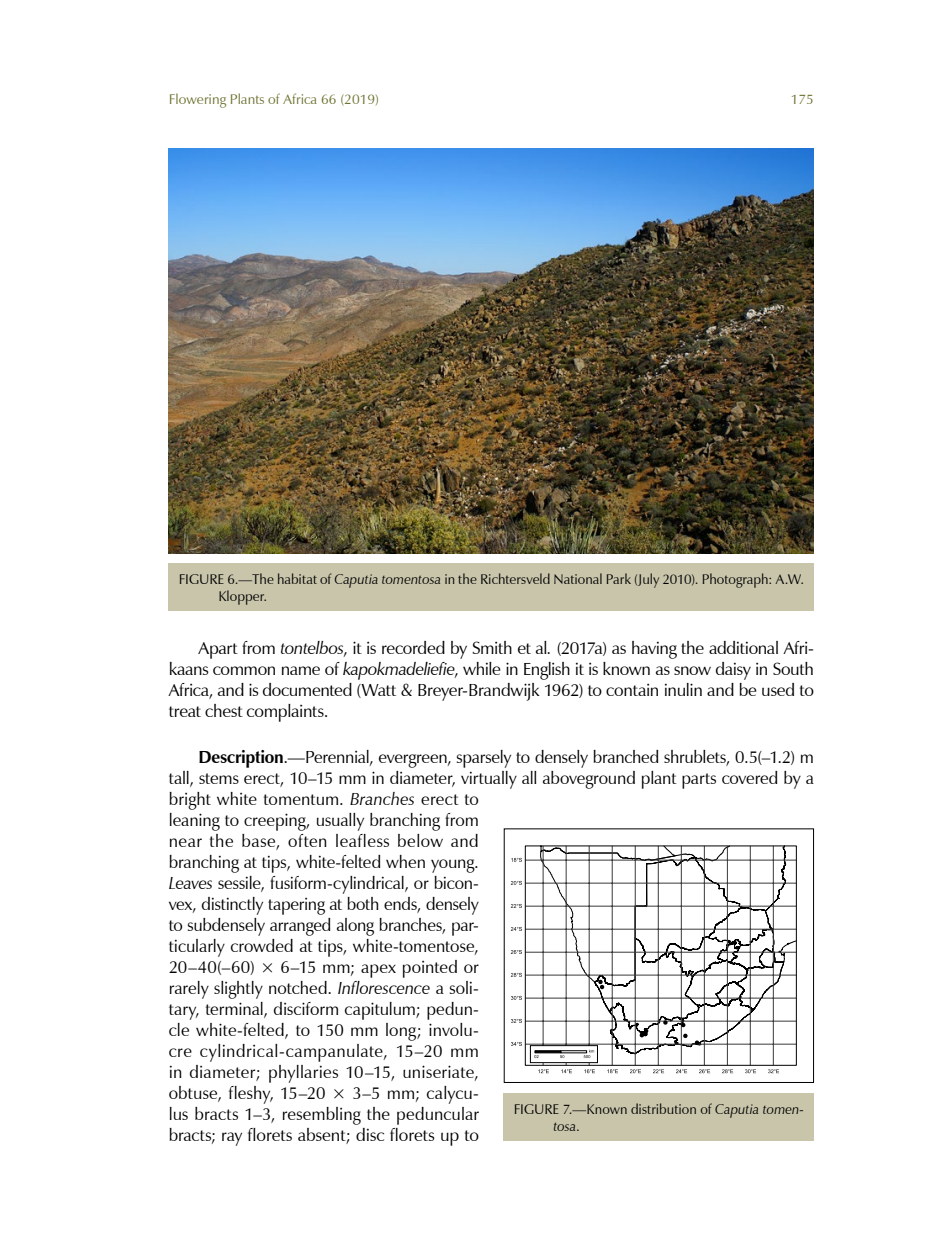
<style>
.page{position:relative;width:948px;height:1260px;background:#fff}
.page>*{position:absolute;margin:0;border:0;box-sizing:border-box;transform-origin:0 0}
.t1{font:17.5px/21px "Zapf Humanist 601 BT";letter-spacing:-.005em;color:#000;text-align:justify}
.t2{font:14px/17.5px "Zapf Humanist 601 BT";color:#000}
.t3{font:14px "Zapf Humanist 601 BT";color:#6e712f}
.s1{font-style:italic}
.s2{font-weight:700}
</style>
<div class="page">
<img style="left:169px;top:149px;width:645px;height:405px">
<div style="left:169px;top:563px;width:645px;height:48px;background:#c8c5ab"></div>
<svg style="left:785px;top:845px;width:12px;height:209px"></svg>
<hr style="left:773px;top:846px;width:1px;height:219px;background:#393939">
<hr style="left:750px;top:846px;width:1px;height:219px;background:#393939">
<hr style="left:727px;top:846px;width:1px;height:219px;background:#393939">
<hr style="left:704px;top:846px;width:1px;height:219px;background:#393939">
<hr style="left:681px;top:846px;width:1px;height:219px;background:#393939">
<hr style="left:658px;top:846px;width:1px;height:219px;background:#393939">
<hr style="left:635px;top:846px;width:1px;height:219px;background:#393939">
<hr style="left:612px;top:846px;width:1px;height:219px;background:#393939">
<hr style="left:589px;top:846px;width:1px;height:219px;background:#393939">
<hr style="left:566px;top:846px;width:1px;height:219px;background:#393939">
<hr style="left:543px;top:846px;width:1px;height:219px;background:#393939">
<hr style="left:525px;top:860px;width:271px;height:1px;background:#393939">
<hr style="left:525px;top:883px;width:271px;height:1px;background:#393939">
<hr style="left:525px;top:906px;width:271px;height:1px;background:#393939">
<hr style="left:525px;top:929px;width:271px;height:1px;background:#393939">
<hr style="left:525px;top:952px;width:271px;height:1px;background:#393939">
<hr style="left:525px;top:975px;width:271px;height:1px;background:#393939">
<hr style="left:525px;top:998px;width:271px;height:1px;background:#393939">
<hr style="left:525px;top:1021px;width:271px;height:1px;background:#393939">
<hr style="left:525px;top:1044px;width:271px;height:1px;background:#393939">
<svg style="left:768px;top:1069px;width:11px;height:4px"></svg>
<svg style="left:745px;top:1069px;width:11px;height:4px"></svg>
<svg style="left:722px;top:1069px;width:11px;height:4px"></svg>
<svg style="left:699px;top:1069px;width:11px;height:4px"></svg>
<svg style="left:653px;top:1069px;width:11px;height:4px"></svg>
<svg style="left:630px;top:1069px;width:11px;height:4px"></svg>
<svg style="left:607px;top:1069px;width:11px;height:4px"></svg>
<svg style="left:584px;top:1069px;width:11px;height:4px"></svg>
<svg style="left:561px;top:1069px;width:11px;height:4px"></svg>
<svg style="left:538px;top:1069px;width:11px;height:4px"></svg>
<svg style="left:511px;top:858px;width:11px;height:4px"></svg>
<svg style="left:511px;top:881px;width:11px;height:4px"></svg>
<svg style="left:511px;top:904px;width:11px;height:4px"></svg>
<svg style="left:511px;top:927px;width:11px;height:4px"></svg>
<svg style="left:511px;top:950px;width:11px;height:4px"></svg>
<svg style="left:511px;top:973px;width:11px;height:4px"></svg>
<svg style="left:511px;top:996px;width:11px;height:4px"></svg>
<svg style="left:511px;top:1019px;width:11px;height:4px"></svg>
<svg style="left:511px;top:1042px;width:11px;height:4px"></svg>
<div style="left:525px;top:846px;width:271px;height:220px;border:1px solid #000"></div>
<svg style="left:676px;top:1069px;width:11px;height:4px"></svg>
<svg style="left:530px;top:845px;width:255px;height:218px"></svg>
<div style="left:504px;top:828px;width:310px;height:255px;border:1px solid #000"></div>
<div style="left:504px;top:1093px;width:310px;height:48px;background:#c8c5ab"></div>
<p class="t3" style="left:169px;top:91px;width:212px">Flowering Plants of Africa 66 (2019)</p>
<p class="t3" style="left:790px;top:91px;width:25px">175</p>
<p class="t2" style="left:218px;top:570px;width:587px;text-indent:-40px">FIGURE 6.—The habitat of <span class="s1">Caputia tomentosa</span> in the Richtersveld National Park (July 2010). Photograph: A.W.<br>Klopper.</p>
<p class="t1" style="left:169px;top:638px;width:646px;text-indent:30px">Apart from <span class="s1">tontelbos</span>, it is recorded by Smith et al<span class="s1">.</span> (2017a) as having the additional Afri&shy;kaans common name of <span class="s1">kapokmadeliefie</span>, while in English it is known as snow daisy in South Africa, and is documented (Watt &amp; Breyer-Brandwijk 1962) to contain inulin and be used to treat chest complaints.</p>
<p class="t1" style="left:169px;top:746px;width:646px;text-align:left;text-indent:30px"><span class="s2">Description</span>.—Perennial, evergreen, sparsely to densely branched shrublets, 0.5(–1.2) m tall, stems erect, 10–15 mm in diameter, virtually all aboveground plant parts covered by a bright white tomentum. <span class="s1">Branches</span> erect to<br>leaning to creeping, usually branching from<br>near the base, often leafless below and<br>branching at tips, white-felted when young.<br><span class="s1">Leaves</span> sessile, fusiform-cylindrical, or bicon-<br>vex, distinctly tapering at both ends, densely<br>to subdensely arranged along branches, par-<br>ticularly crowded at tips, white-tomentose,<br>20–40(–60) × 6–15 mm; apex pointed or<br>rarely slightly notched. <span class="s1">Inflorescence</span> a soli-<br>tary, terminal, disciform capitulum; pedun-<br>cle white-felted, to 150 mm long; involu-<br>cre cylindrical-campanulate, 15–20 mm<br>in diameter; phyllaries 10–15, uniseriate,<br>obtuse, fleshy, 15–20 × 3–5 mm; calycu-<br>lus bracts 1–3, resembling the peduncular<br>bracts; ray florets absent; disc florets up to</p>
<p class="t2" style="left:553px;top:1100px;width:252px;text-indent:-40px">FIGURE 7.—Known distribution of <span class="s1">Caputia tomen&shy;tosa</span>.</p>
</div>
